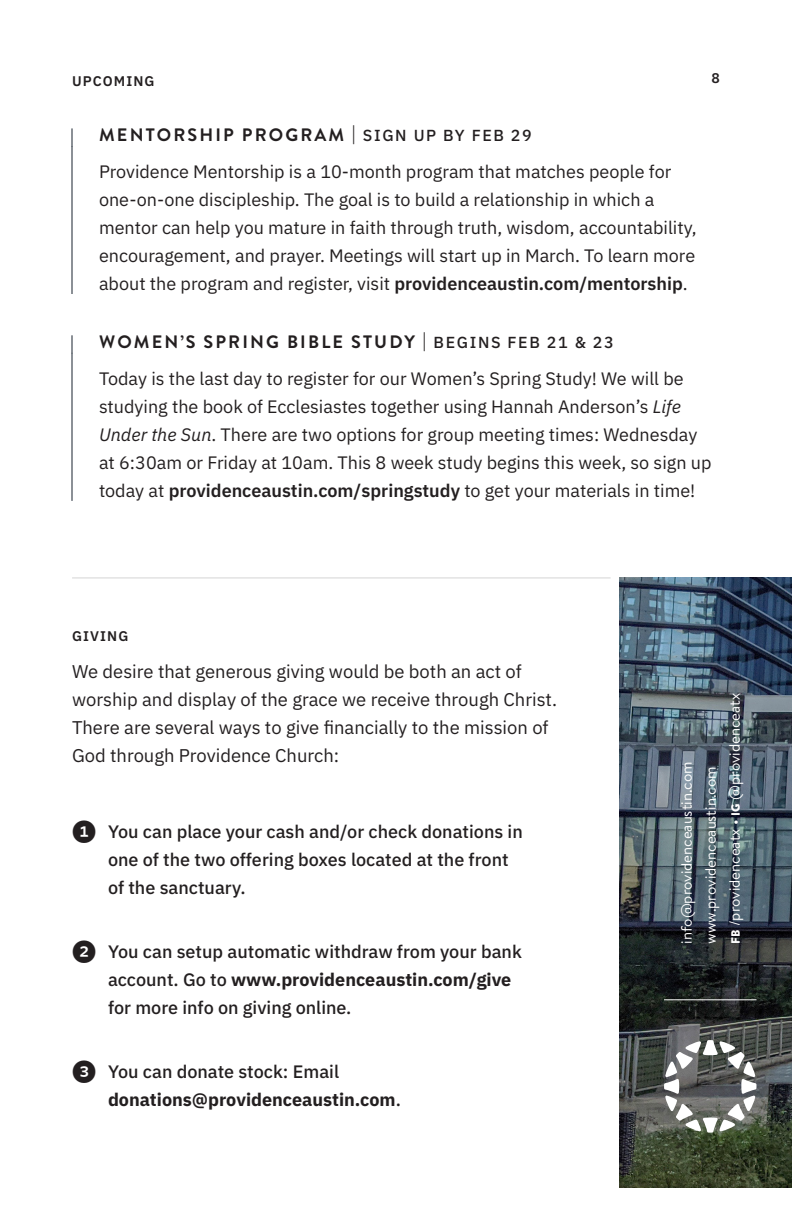
<style>
.page{position:relative;width:792px;height:1224px;background:#fff}
.page>*{position:absolute;margin:0;border:0;box-sizing:border-box;transform-origin:0 0}
.Body{font:18.4px/28px "IBM Plex Sans";color:#231f20}
.Upcoming_Body{font:18px/28px "IBM Plex Sans";color:#231f20}
.t1{font:500 18px/28px "IBM Plex Sans";color:#231f20}
.Upcoming_Title{font:700 18px "Brandon Grotesque";letter-spacing:.12em;color:#231f20}
.t2{font:700 18px/28px "IBM Plex Sans";color:#231f20}
.t3{font:15px/24px "Brandon Text";color:#fff}
.Page_Category{font:600 14px "IBM Plex Sans";letter-spacing:.08em;color:#231f20}
.s1{font-family:"IBM Plex Sans";font-weight:500;font-size:16px}
.s2{font-weight:600}
.s3{font-style:italic}
.s4{font-family:"Whitney Index Black Round Bd";font-weight:400;font-size:24px}
.s5{font-weight:700}
.s6{font-weight:500}
.s7{font-family:"Brandon Grotesque";font-weight:900;font-size:12px}
.s8{font-family:"Brandon Grotesque";font-size:16px}
</style>
<div class="page">
<img style="left:620px;top:577px;width:172px;height:611px">
<svg style="left:664px;top:1040px;width:93px;height:93px"></svg>
<hr style="left:664px;top:999px;width:93px;height:1px;background:#fff">
<svg style="left:72px;top:128px;width:1px;height:18px"></svg>
<hr style="left:72px;top:146px;width:1px;height:148px;background:#18222e">
<svg style="left:72px;top:335px;width:1px;height:18px"></svg>
<hr style="left:72px;top:353px;width:1px;height:148px;background:#18222e">
<hr style="left:72px;top:577px;width:539px;height:1px;background:#231f20">
<p class="Page_Category" style="left:72px;top:70px;width:84px">UPCOMING</p>
<p class="Page_Category" style="left:712px;top:67px;width:10px">8</p>
<p class="Upcoming_Title" style="left:99px;top:122px;width:434px">MENTORSHIP PROGRAM | <span class="s1">SIGN UP BY FEB 29</span></p>
<p class="Upcoming_Body" style="left:99px;top:156px;width:599px">Providence Mentorship is a 10-month program that matches people for one-on-one discipleship. The goal is to build a relationship in which a mentor can help you mature in faith through truth, wisdom, accountability, encouragement, and prayer. Meetings will start up in March. To learn more about the program and register, visit <span class="s2">providenceaustin.com/mentorship</span>.</p>
<p class="Upcoming_Title" style="left:99px;top:329px;width:516px">WOMEN’S SPRING BIBLE STUDY | <span class="s1">BEGINS FEB 21 &amp; 23</span></p>
<p class="Upcoming_Body" style="left:99px;top:363px;width:614px">Today is the last day to register for our Women’s Spring Study! We will be studying the book of Ecclesiastes together using Hannah Anderson’s <span class="s3">Life Under the Sun</span>. There are two options for group meeting times: Wednesday at 6:30am or Friday at 10am. This 8 week study begins this week, so sign up today at <span class="s2">providenceaustin.com/springstudy</span> to get your materials in time!</p>
<p class="Page_Category" style="left:72px;top:625px;width:58px">GIVING</p>
<p class="Body" style="left:72px;top:656px;width:487px">We desire that generous giving would be both an act of worship and display of the grace we receive through Christ.<br>There are several ways to give financially to the mission of God through Providence Church:</p>
<p class="t1" style="left:108px;top:816px;width:416px;text-indent:-36px"><span class="s4">1</span> You can place your cash and/or check donations in one of the two offering boxes located at the front of the sanctuary.</p>
<p class="t1" style="left:108px;top:936px;width:415px;text-indent:-36px"><span class="s4">2</span> You can setup automatic withdraw from your bank account. Go to <span class="s5">www.providenceaustin.com/give </span>for more info on giving online.</p>
<p class="t2" style="left:108px;top:1056px;width:294px;text-indent:-36px"><span class="s4">3</span> <span class="s6">You can donate stock: Email </span>donations@providenceaustin.com<span class="s6">.</span></p>
<p class="t3" style="left:674px;top:944px;width:184px;rotate:-90deg">info@providenceaustin.com www.providenceaustin.com</p>
<p class="t3" style="left:722px;top:944px;width:252px;rotate:-90deg"><span class="s7">FB</span> /providenceatx <span class="s8">•</span> <span class="s7">IG</span> @providenceatx</p>
</div>
